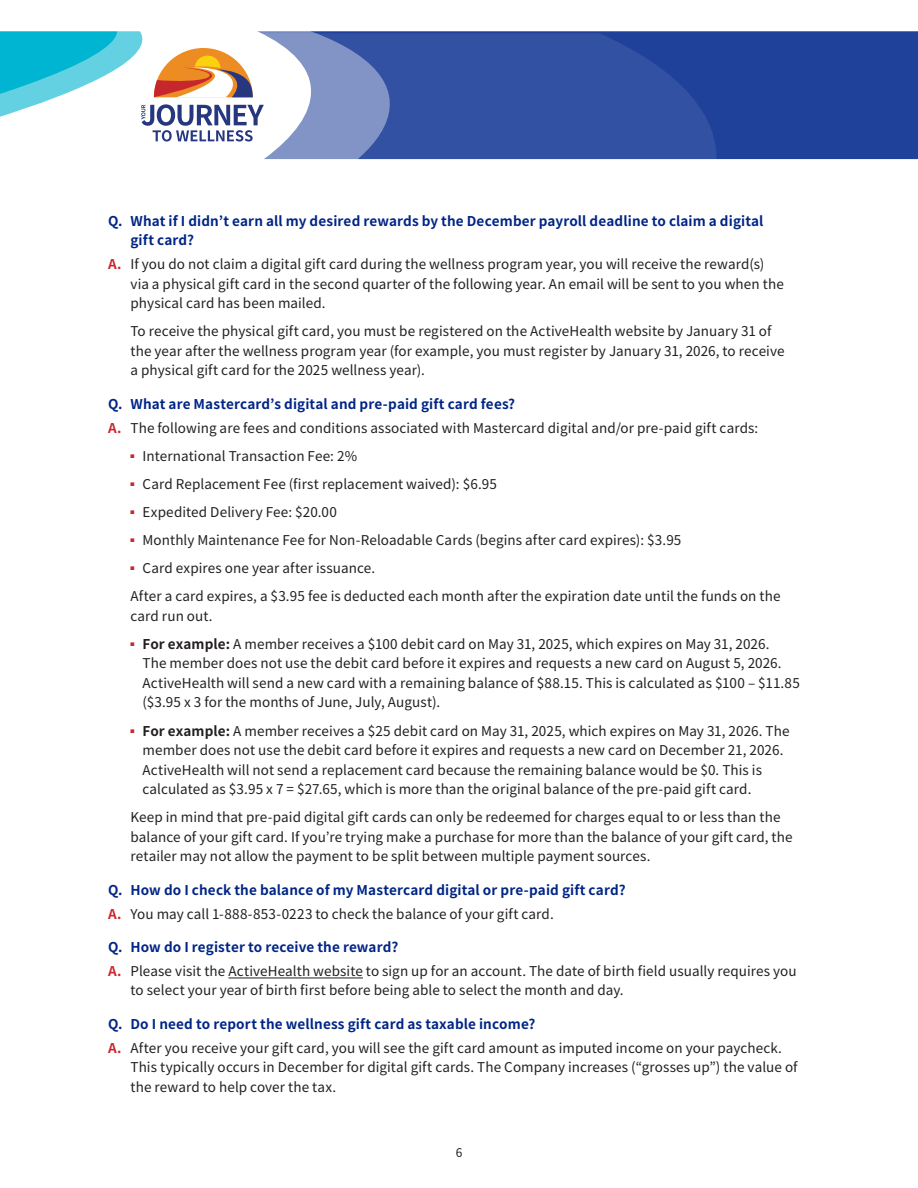
<style>
.page{position:relative;width:918px;height:1188px;background:#fff}
.page>*{position:absolute;margin:0;border:0;box-sizing:border-box;transform-origin:0 0}
.answers{font:13.5px/19.5px "Noto Sans JP";letter-spacing:.005em;color:#231f20}
.answers_post_question{font:13.5px/19.5px "Noto Sans JP";letter-spacing:.005em;color:#231f20}
.question{font:700 13.5px/19.5px "Noto Sans JP";letter-spacing:.01em;color:#002586}
.t1{font:12px "Noto Sans JP";color:#231f20}
.s1{font-weight:700;color:#c8272c}
.s2{font-weight:700}
</style>
<div class="page">
<div style="left:391px;top:31px;width:527px;height:128px;background:#20419a"></div>
<svg style="left:391px;top:33px;width:327px;height:127px;background:#3250a1"></svg>
<svg style="left:264px;top:31px;width:127px;height:129px;fill:#8294c6"></svg>
<svg style="left:0;top:31px;width:264px;height:111px"></svg>
<hr style="left:228px;top:978px;width:135px;height:1px;background:#231f20">
<p class="question" style="left:130px;top:211px;width:635px;text-indent:-22px">Q. What if I didn’t earn all my desired rewards by the December payroll deadline to claim a digital gift card?</p>
<p class="answers_post_question" style="left:130px;top:255px;width:655px;text-indent:-22px"><span class="s1">A.</span> If you do not claim a digital gift card during the wellness program year, you will receive the reward(s) via a physical gift card in the second quarter of the following year. An email will be sent to you when the physical card has been mailed.</p>
<p class="answers" style="left:130px;top:322px;width:656px">To receive the physical gift card, you must be registered on the ActiveHealth website by January 31 of the year after the wellness program year (for example, you must register by January 31, 2026, to receive a physical gift card for the 2025 wellness year).</p>
<p class="question" style="left:108px;top:394px;width:409px">Q. What are Mastercard’s digital and pre-paid gift card fees?</p>
<p class="answers_post_question" style="left:108px;top:418px;width:652px"><span class="s1">A.</span> The following are fees and conditions associated with Mastercard digital and/or pre-paid gift cards:</p>
<p class="answers" style="left:130px;top:446px;width:228px"><sup>■</sup> International Transaction Fee: 2%</p>
<p class="answers" style="left:130px;top:474px;width:368px"><sup>■</sup> Card Replacement Fee (first replacement waived): $6.95</p>
<p class="answers" style="left:130px;top:503px;width:208px"><sup>■</sup> Expedited Delivery Fee: $20.00</p>
<p class="answers" style="left:130px;top:531px;width:552px"><sup>■</sup> Monthly Maintenance Fee for Non-Reloadable Cards (begins after card expires): $3.95</p>
<p class="answers" style="left:130px;top:559px;width:246px"><sup>■</sup> Card expires one year after issuance.</p>
<p class="answers" style="left:130px;top:587px;width:652px">After a card expires, a $3.95 fee is deducted each month after the expiration date until the funds on the card run out.</p>
<p class="answers" style="left:142px;top:635px;width:659px;text-indent:-12px"><sup>■</sup> <span class="s2">For example:</span> A member receives a $100 debit card on May 31, 2025, which expires on May 31, 2026.<br>The member does not use the debit card before it expires and requests a new card on August 5, 2026.<br>ActiveHealth will send a new card with a remaining balance of $88.15. This is calculated as $100 – $11.85 ($3.95 x 3 for the months of June, July, August).</p>
<p class="answers" style="left:142px;top:721px;width:649px;text-indent:-12px"><sup>■</sup> <span class="s2">For example:</span> A member receives a $25 debit card on May 31, 2025, which expires on May 31, 2026. The member does not use the debit card before it expires and requests a new card on December 21, 2026.<br>ActiveHealth will not send a replacement card because the remaining balance would be $0. This is calculated as $3.95 x 7 = $27.65, which is more than the original balance of the pre-paid gift card.</p>
<p class="answers" style="left:130px;top:808px;width:664px">Keep in mind that pre-paid digital gift cards can only be redeemed for charges equal to or less than the balance of your gift card. If you’re trying make a purchase for more than the balance of your gift card, the retailer may not allow the payment to be split between multiple payment sources.</p>
<p class="question" style="left:108px;top:880px;width:519px">Q. How do I check the balance of my Mastercard digital or pre-paid gift card?</p>
<p class="answers_post_question" style="left:108px;top:904px;width:447px"><span class="s1">A.</span> You may call 1-888-853-0223 to check the balance of your gift card.</p>
<p class="question" style="left:108px;top:938px;width:292px">Q. How do I register to receive the reward?</p>
<p class="answers_post_question" style="left:130px;top:962px;width:668px;text-indent:-22px"><span class="s1">A.</span> Please visit the ActiveHealth website to sign up for an account. The date of birth field usually requires you to select your year of birth first before being able to select the month and day.</p>
<p class="question" style="left:108px;top:1015px;width:429px">Q. Do I need to report the wellness gift card as taxable income?</p>
<p class="answers_post_question" style="left:130px;top:1038px;width:669px;text-indent:-22px"><span class="s1">A.</span> After you receive your gift card, you will see the gift card amount as imputed income on your paycheck.<br>This typically occurs in December for digital gift cards. The Company increases (“grosses up”) the value of the reward to help cover the tax.</p>
<p class="t1" style="left:456px;top:1146px;width:8px">6</p>
</div>
